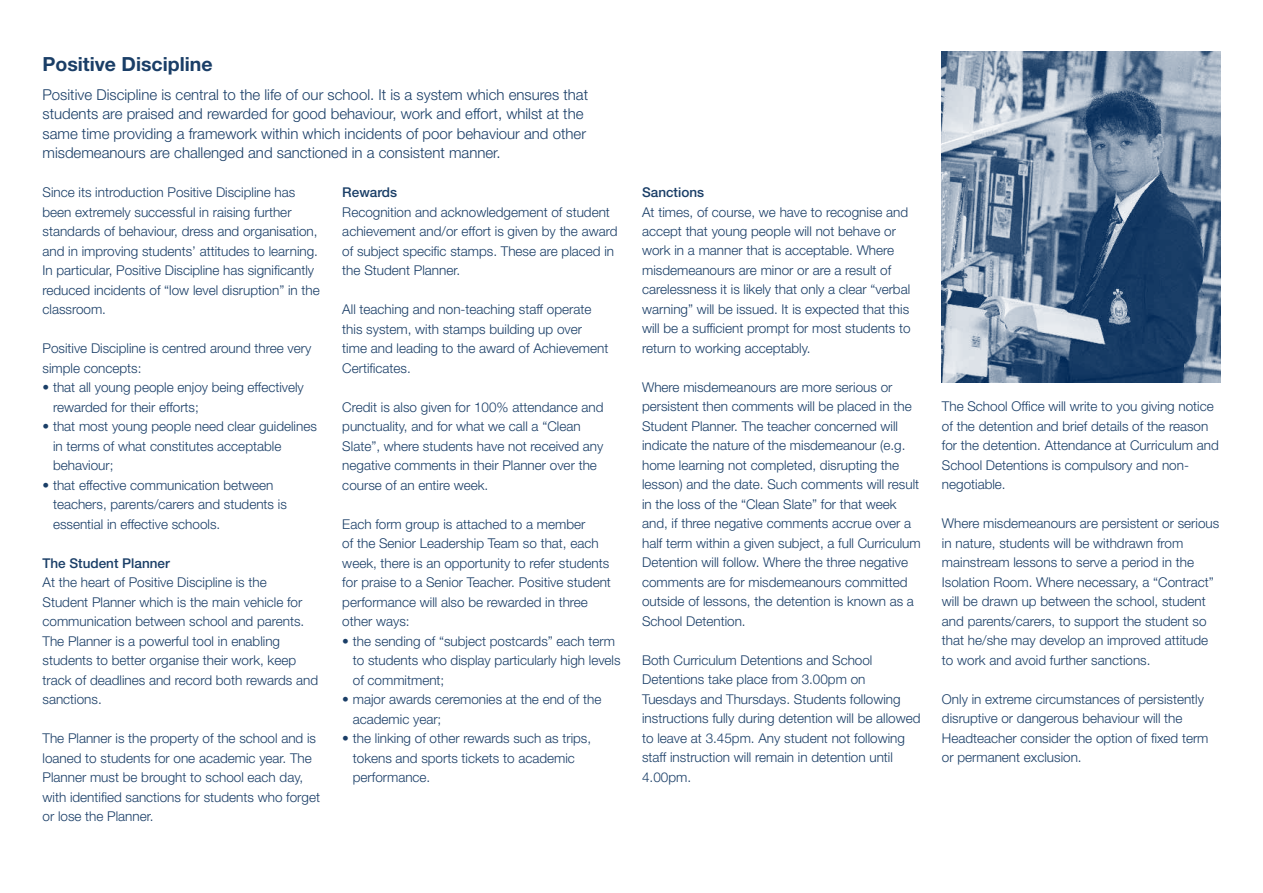
<style>
.page{position:relative;width:1263px;height:893px;background:#fff}
.page>*{position:absolute;margin:0;border:0;box-sizing:border-box;transform-origin:0 0}
.t1{font:700 19.5px "Helvetica Neue LT Std";color:#1a3e67}
.t2{font:300 15px/19.5px "Helvetica Neue LT Std";color:#1a3e67}
.t3{font:300 13.5px/19.5px "Helvetica Neue LT Std";color:#1a3e67}
.t4{font:500 13.5px "Helvetica Neue LT Std";color:#1a3e67}
</style>
<div class="page">
<img style="left:942px;top:51px;width:278px;height:332px">
<h1 class="t1" style="left:43px;top:52px;width:171px">Positive Discipline</h1>
<p class="t2" style="left:43px;top:84px;width:547px">Positive Discipline is central to the life of our school. It is a system which ensures that students are praised and rewarded for good behaviour, work and effort, whilst at the same time providing a framework within which incidents of poor behaviour and other misdemeanours are challenged and sanctioned in a consistent manner.</p>
<p class="t3" style="left:43px;top:182px;width:279px">Since its introduction Positive Discipline has been extremely successful in raising further standards of behaviour, dress and organisation, and in improving students’ attitudes to learning.<br>In particular, Positive Discipline has significantly reduced incidents of “low level disruption” in the classroom.</p>
<p class="t3" style="left:43px;top:338px;width:270px">Positive Discipline is centred around three very simple concepts:</p>
<p class="t3" style="left:53px;top:377px;width:252px;text-indent:-11px">• that all young people enjoy being effectively rewarded for their efforts;</p>
<p class="t3" style="left:53px;top:416px;width:265px;text-indent:-11px">• that most young people need clear guidelines in terms of what constitutes acceptable behaviour;</p>
<p class="t3" style="left:53px;top:475px;width:235px;text-indent:-11px">• that effective communication between teachers, parents/carers and students is essential in effective schools.</p>
<p class="t4" style="left:43px;top:555px;width:129px">The Student Planner</p>
<p class="t3" style="left:43px;top:572px;width:277px">At the heart of Positive Discipline is the<br>Student Planner which is the main vehicle for communication between school and parents.<br>The Planner is a powerful tool in enabling students to better organise their work, keep track of deadlines and record both rewards and sanctions.</p>
<p class="t3" style="left:43px;top:728px;width:279px">The Planner is the property of the school and is loaned to students for one academic year. The Planner must be brought to school each day, with identified sanctions for students who forget or lose the Planner.</p>
<p class="t4" style="left:342px;top:184px;width:56px">Rewards</p>
<p class="t3" style="left:342px;top:202px;width:277px">Recognition and acknowledgement of student achievement and/or effort is given by the award of subject specific stamps. These are placed in the Student Planner.</p>
<p class="t3" style="left:342px;top:299px;width:268px">All teaching and non-teaching staff operate this system, with stamps building up over time and leading to the award of Achievement Certificates.</p>
<p class="t3" style="left:342px;top:397px;width:263px">Credit is also given for 100% attendance and punctuality, and for what we call a “Clean Slate”, where students have not received any negative comments in their Planner over the course of an entire week.</p>
<p class="t3" style="left:342px;top:514px;width:270px">Each form group is attached to a member<br>of the Senior Leadership Team so that, each week, there is an opportunity to refer students for praise to a Senior Teacher. Positive student performance will also be rewarded in three other ways:</p>
<p class="t3" style="left:353px;top:631px;width:269px;text-indent:-11px">• the sending of “subject postcards” each term to students who display particularly high levels of commitment;</p>
<p class="t3" style="left:353px;top:689px;width:250px;text-indent:-11px">• major awards ceremonies at the end of the academic year;</p>
<p class="t3" style="left:353px;top:728px;width:240px;text-indent:-11px">• the linking of other rewards such as trips, tokens and sports tickets to academic performance.</p>
<p class="t4" style="left:642px;top:184px;width:64px">Sanctions</p>
<p class="t3" style="left:642px;top:202px;width:270px">At times, of course, we have to recognise and accept that young people will not behave or work in a manner that is acceptable. Where misdemeanours are minor or are a result of carelessness it is likely that only a clear “verbal warning” will be issued. It is expected that this will be a sufficient prompt for most students to return to working acceptably.</p>
<p class="t3" style="left:642px;top:377px;width:280px">Where misdemeanours are more serious or persistent then comments will be placed in the Student Planner. The teacher concerned will indicate the nature of the misdemeanour (e.g. home learning not completed, disrupting the lesson) and the date. Such comments will result in the loss of the “Clean Slate” for that week and, if three negative comments accrue over a half term within a given subject, a full Curriculum Detention will follow. Where the three negative comments are for misdemeanours committed outside of lessons, the detention is known as a School Detention.</p>
<p class="t3" style="left:642px;top:650px;width:280px">Both Curriculum Detentions and School Detentions take place from 3.00pm on Tuesdays and Thursdays. Students following instructions fully during detention will be allowed to leave at 3.45pm. Any student not following staff instruction will remain in detention until 4.00pm.</p>
<p class="t3" style="left:942px;top:397px;width:278px">The School Office will write to you giving notice of the detention and brief details of the reason for the detention. Attendance at Curriculum and School Detentions is compulsory and non&shy;negotiable.</p>
<p class="t3" style="left:942px;top:513px;width:279px">Where misdemeanours are persistent or serious in nature, students will be withdrawn from mainstream lessons to serve a period in the Isolation Room. Where necessary, a “Contract” will be drawn up between the school, student and parents/carers, to support the student so that he/she may develop an improved attitude to work and avoid further sanctions.</p>
<p class="t3" style="left:942px;top:689px;width:268px">Only in extreme circumstances of persistently disruptive or dangerous behaviour will the Headteacher consider the option of fixed term or permanent exclusion.</p>
</div>
